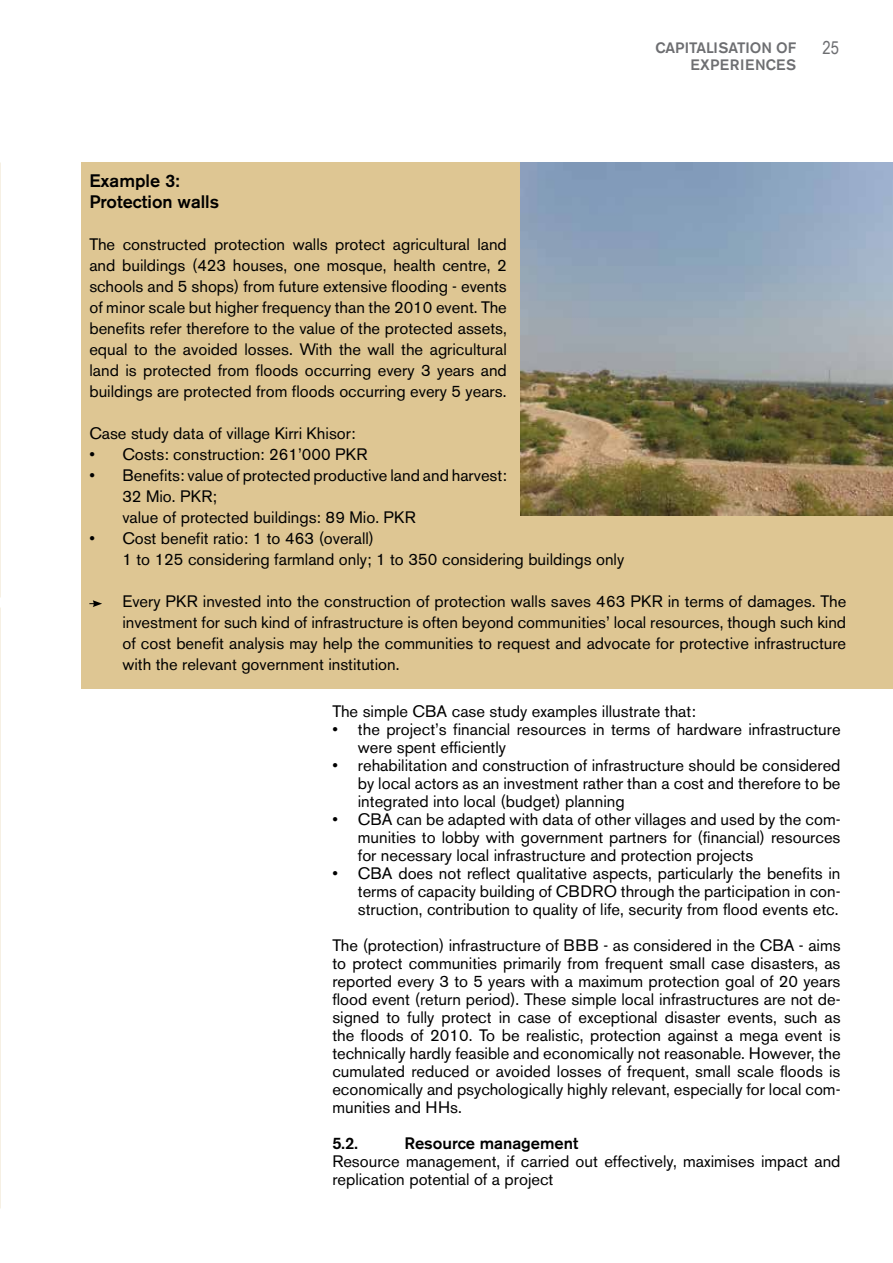
<style>
.page{position:relative;width:893px;height:1263px;background:#fff}
.page>*{position:absolute;margin:0;border:0;box-sizing:border-box;transform-origin:0 0}
.t1{font:500 18px/21px "Akzidenz Grotesk BE";color:#000}
.t2{font:18px "Arial Narrow";color:#6d6e71}
.t3{font:16.5px/18px "Akzidenz Grotesk BE";color:#000;text-align:justify}
.t4{font:500 16.5px "Akzidenz Grotesk BE";color:#000}
.t5{font:500 15px/16.5px "Akzidenz Grotesk BE";color:#6d6e71;text-align:right}
</style>
<div class="page">
<div style="left:81px;top:162px;width:812px;height:526px;background:#dec693"></div>
<img style="left:520px;top:162px;width:373px;height:353px">
<img style="left:0;top:608px;width:1px;height:601px">
<svg style="left:89px;top:600px;width:13px;height:7px"></svg>
<p class="t5" style="left:655px;top:40px;width:142px">CAPITALISATION OF<br>EXPERIENCES</p>
<p class="t2" style="left:822px;top:34px;width:18px">25</p>
<p class="t1" style="left:89px;top:170px;width:131px">Example 3:<br>Protection walls</p>
<p class="t3" style="left:89px;top:234px;width:419px;line-height:21px">The constructed protection walls protect agricultural land and buildings (423 houses, one mosque, health centre, 2 schools and 5 shops) from future extensive flooding - events of minor scale but higher frequency than the 2010 event. The benefits refer therefore to the value of the protected assets, equal to the avoided losses. With the wall the agricultural land is protected from floods occurring every 3 years and buildings are protected from floods occurring every 5 years.</p>
<p class="t3" style="left:89px;top:424px;width:268px">Case study data of village Kirri Khisor:</p>
<p class="t3" style="left:89px;top:445px;width:280px">• Costs: construction: 261’000 PKR</p>
<p class="t3" style="left:122px;top:465px;width:386px;line-height:21px;text-align:left;text-indent:-33px">• Benefits: value of protected productive land and harvest:<br>32 Mio. PKR;<br>value of protected buildings: 89 Mio. PKR</p>
<p class="t3" style="left:122px;top:528px;width:503px;line-height:21px;text-indent:-33px">• Cost benefit ratio: 1 to 463 (overall)<br>1 to 125 considering farmland only; 1 to 350 considering buildings only</p>
<p class="t3" style="left:122px;top:591px;width:725px;line-height:21px">Every PKR invested into the construction of protection walls saves 463 PKR in terms of damages. The investment for such kind of infrastructure is often beyond communities’ local resources, though such kind of cost benefit analysis may help the communities to request and advocate for protective infrastructure with the relevant government institution.</p>
<p class="t3" style="left:332px;top:702px;width:365px">The simple CBA case study examples illustrate that:</p>
<p class="t3" style="left:358px;top:720px;width:484px;text-indent:-25px">• the project’s financial resources in terms of hardware infrastructure were spent efficiently</p>
<p class="t3" style="left:358px;top:756px;width:484px;text-indent:-25px">• rehabilitation and construction of infrastructure should be considered by local actors as an investment rather than a cost and therefore to be integrated into local (budget) planning</p>
<p class="t3" style="left:358px;top:810px;width:484px;text-indent:-25px">• CBA can be adapted with data of other villages and used by the com&shy;munities to lobby with government partners for (financial) resources for necessary local infrastructure and protection projects</p>
<p class="t3" style="left:358px;top:864px;width:484px;text-indent:-26px">• CBA does not reflect qualitative aspects, particularly the benefits in terms of capacity building of CBDRO through the participation in con&shy;struction, contribution to quality of life, security from flood events etc.</p>
<p class="t3" style="left:332px;top:936px;width:510px">The (protection) infrastructure of BBB - as considered in the CBA - aims to protect communities primarily from frequent small case disasters, as reported every 3 to 5 years with a maximum protection goal of 20 years flood event (return period). These simple local infrastructures are not de&shy;signed to fully protect in case of exceptional disaster events, such as the floods of 2010. To be realistic, protection against a mega event is technically hardly feasible and economically not reasonable. However, the cumulated reduced or avoided losses of frequent, small scale floods is economically and psychologically highly relevant, especially for local com&shy;munities and HHs.</p>
<p class="t4" style="left:332px;top:1133px;width:27px">5.2.</p>
<p class="t4" style="left:404px;top:1133px;width:175px">Resource management</p>
<p class="t3" style="left:332px;top:1152px;width:510px">Resource management, if carried out effectively, maximises impact and replication potential of a project</p>
</div>
